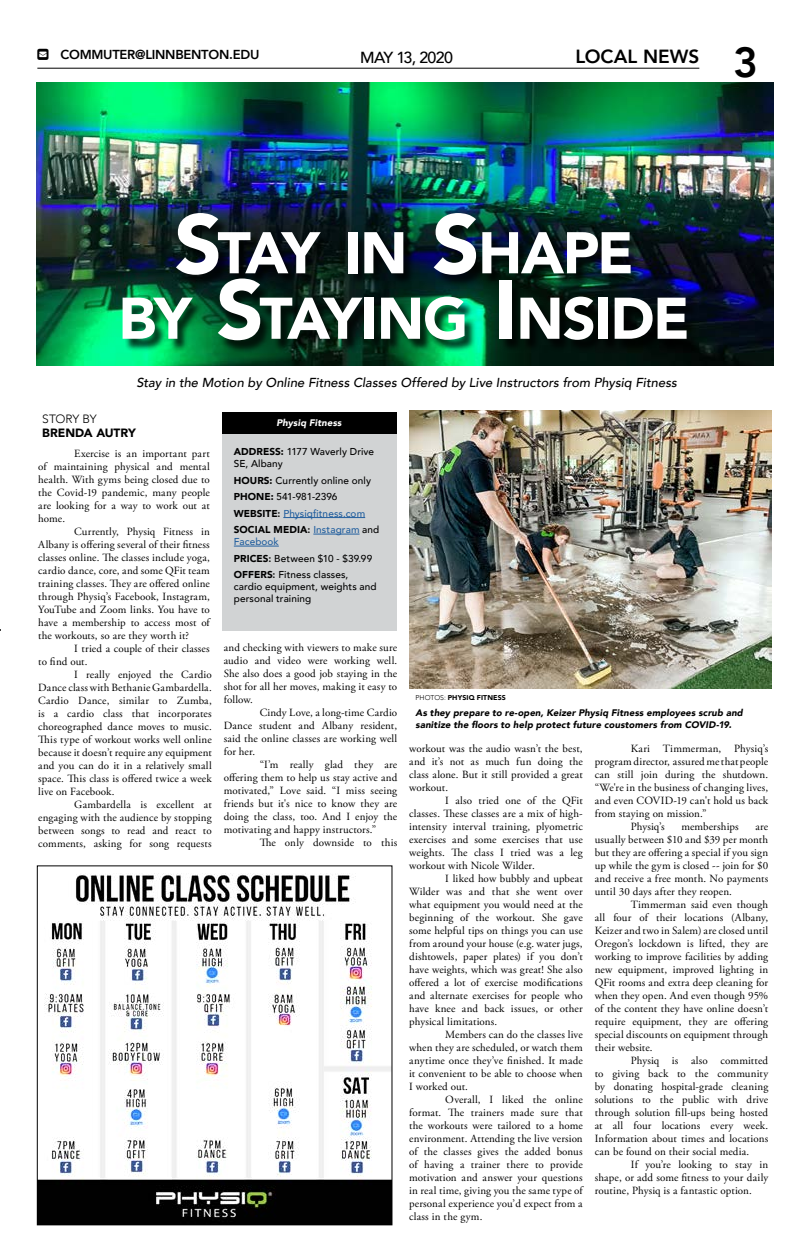
<style>
.page{position:relative;width:810px;height:1260px;background:#fff}
.page>*{position:absolute;margin:0;border:0;box-sizing:border-box;transform-origin:0 0}
.t1{font:900 58.1px/65.5px "Avenir";letter-spacing:-.025em;color:#fff;text-align:center}
.t2{font:800 42px "Avenir";color:#000}
.t3{font:800 19px "Avenir";color:#000}
.t4{font:500 16px "Avenir";letter-spacing:-.045em;color:#000}
.t5{font:italic 500 13px "Avenir";color:#000}
.t6{font:800 13px "Avenir";letter-spacing:-.02em;color:#000}
.t7{font:900 12px "Avenir";letter-spacing:-.005em;color:#000}
.t8{font:300 12px "Avenir";letter-spacing:-.01em;color:#000}
.t9{font:11px/13px "Adobe Garamond Pro";letter-spacing:.01em;color:#000;text-align:justify}
.t10{font:500 10px/16.5px "Avenir";letter-spacing:.01em;color:#000}
.t11{font:italic 900 9.5px/11.5px "Avenir";letter-spacing:.015em;color:#000}
.t12{font:italic 900 9.5px "Avenir";letter-spacing:.01em;color:#fff}
.t13{font:900 7px "Avenir";letter-spacing:.015em;color:#000}
.s1{font-size:83px}
.s2{font-weight:900}
.s3{font-weight:800}
.s4{color:#215e9e}
.s5{font-weight:300}
</style>
<div class="page">
<hr style="left:37px;top:68px;width:662px;height:1px;background:#000">
<img style="left:36px;top:82px;width:738px;height:283px">
<div style="left:125px;top:215px;width:574px;height:138px;background:#000;opacity:.75"></div>
<div style="left:222px;top:433px;width:174px;height:198px;background:#d1d3d4"></div>
<hr style="left:283px;top:517px;width:82px;height:1px;background:#215e9e">
<hr style="left:313px;top:534px;width:47px;height:1px;background:#215e9e">
<hr style="left:234px;top:546px;width:45px;height:1px;background:#215e9e">
<div style="left:222px;top:412px;width:174px;height:21px;background:#000"></div>
<img style="left:39px;top:873px;width:351px;height:350px">
<div style="left:37px;top:865px;width:355px;height:360px;border:1px solid #000"></div>
<img style="left:409px;top:411px;width:363px;height:277px">
<p class="t6" style="left:61px;top:45px;width:200px">COMMUTER@LINNBENTON.EDU</p>
<h2 class="t2" style="left:733px;top:30px;width:26px">3</h2>
<h3 class="t4" style="left:360px;top:44px;width:94px">MAY 13, 2020</h3>
<h3 class="t3" style="left:575px;top:42px;width:125px">LOCAL NEWS</h3>
<h1 class="t1" style="left:118px;top:219px;width:573px"><span class="s1">S</span>TAY IN <span class="s1">S</span>HAPE<br>BY <span class="s1">S</span>TAYING <span class="s1">I</span>NSIDE</h1>
<p class="t5" style="left:136px;top:375px;width:542px">Stay in the Motion by Online Fitness Classes Offered by Live Instructors from Physiq Fitness</p>
<p class="t8" style="left:42px;top:412px;width:56px">STORY BY</p>
<p class="t7" style="left:42px;top:422px;width:95px">BRENDA AUTRY</p>
<p class="t9" style="left:38px;top:447px;width:173px;text-indent:36px">Exercise is an important part of maintaining physical and mental health. With gyms being closed due to the Covid-19 pandemic, many people are looking for a way to work out at home.</p>
<p class="t9" style="left:38px;top:525px;width:173px;text-indent:36px">Currently, Physiq Fitness in Albany is offering several of their fitness classes online. The classes include yoga, cardio dance, core, and some QFit team training classes. They are offered online through Physiq’s Facebook, Instagram, YouTube and Zoom links. You have to have a membership to access most of the workouts, so are they worth it?</p>
<p class="t9" style="left:38px;top:642px;width:173px;text-indent:36px">I tried a couple of their classes to find out.</p>
<p class="t9" style="left:38px;top:668px;width:175px;text-indent:36px">I really enjoyed the Cardio Dance class with Bethanie Gambardella.<br>Cardio Dance, similar to Zumba, is a cardio class that incorporates choreographed dance moves to music.<br>This type of workout works well online because it doesn’t require any equipment and you can do it in a relatively small space. This class is offered twice a week live on Facebook.</p>
<p class="t9" style="left:38px;top:798px;width:175px;text-indent:36px">Gambardella is excellent at engaging with the audience by stopping between songs to read and react to comments, asking for song requests</p>
<p class="t12" style="left:277px;top:415px;width:67px">Physiq Fitness</p>
<p class="t10" style="left:234px;top:445px;width:142px;line-height:12px"><span class="s2">ADDRESS:</span> 1177 Waverly Drive<br>SE, Albany</p>
<p class="t10" style="left:234px;top:472px;width:147px"><span class="s2">HOURS:</span> Currently online only<br><span class="s2">PHONE:</span> 541-981-2396<br><span class="s2">WEBSITE</span><span class="s3">:</span> <span class="s4">Physiqfitness.com<br></span><span class="s2">SOCIAL MEDIA</span><span class="s3">:</span> <span class="s4">Instagram</span> and</p>
<p class="t10" style="left:234px;top:533px;width:140px"><span class="s4">Facebook<br></span><span class="s2">PRICES</span><span class="s3">:</span> Between $10 - $39.99<br><span class="s2">OFFERS</span><span class="s3">:</span> Fitness classes,</p>
<p class="t10" style="left:234px;top:580px;width:144px;line-height:12px">cardio equipment, weights and personal training</p>
<p class="t9" style="left:224px;top:641px;width:175px">and checking with viewers to make sure audio and video were working well.<br>She also does a good job staying in the shot for all her moves, making it easy to follow.</p>
<p class="t9" style="left:224px;top:706px;width:175px;text-indent:36px">Cindy Love, a long-time Cardio Dance student and Albany resident, said the online classes are working well for her.</p>
<p class="t9" style="left:224px;top:758px;width:175px;text-indent:36px">“I’m really glad they are offering them to help us stay active and motivated,” Love said. “I miss seeing friends but it's nice to know they are doing the class, too. And I enjoy the motivating and happy instructors.”</p>
<p class="t9" style="left:260px;top:836px;width:139px">The only downside to this</p>
<p class="t13" style="left:415px;top:691px;width:92px"><span class="s5">PHOTOS:</span> PHYSIQ FITNESS</p>
<p class="t11" style="left:415px;top:707px;width:329px">As they prepare to re-open, Keizer Physiq Fitness employees scrub and sanitize the floors to help protect future coustomers from COVID-19.</p>
<p class="t9" style="left:409px;top:742px;width:175px">workout was the audio wasn’t the best, and it’s not as much fun doing the class alone. But it still provided a great workout.</p>
<p class="t9" style="left:409px;top:794px;width:175px;text-indent:36px">I also tried one of the QFit classes. These classes are a mix of high&shy;intensity interval training, plyometric exercises and some exercises that use weights. The class I tried was a leg workout with Nicole Wilder.</p>
<p class="t9" style="left:409px;top:872px;width:175px;text-indent:36px">I liked how bubbly and upbeat Wilder was and that she went over what equipment you would need at the beginning of the workout. She gave some helpful tips on things you can use from around your house (e.g. water jugs, dishtowels, paper plates) if you don’t have weights, which was great! She also offered a lot of exercise modifications and alternate exercises for people who have knee and back issues, or other physical limitations.</p>
<p class="t9" style="left:409px;top:1028px;width:175px;text-indent:36px">Members can do the classes live when they are scheduled, or watch them anytime once they’ve finished. It made it convenient to be able to choose when I worked out.</p>
<p class="t9" style="left:409px;top:1093px;width:175px;text-indent:36px">Overall, I liked the online format. The trainers made sure that the workouts were tailored to a home environment. Attending the live version of the classes gives the added bonus of having a trainer there to provide motivation and answer your questions in real time, giving you the same type of personal experience you’d expect from a class in the gym.</p>
<p class="t9" style="left:631px;top:742px;width:139px">Kari Timmerman, Physiq’s</p>
<p class="t9" style="left:595px;top:755px;width:175px">program director, assured me that people</p>
<p class="t9" style="left:595px;top:768px;width:175px">can still join during the shutdown.</p>
<p class="t9" style="left:595px;top:781px;width:175px">“We're in the business of changing lives,</p>
<p class="t9" style="left:595px;top:794px;width:175px">and even COVID-19 can't hold us back</p>
<p class="t9" style="left:595px;top:807px;width:113px">from staying on mission.”</p>
<p class="t9" style="left:631px;top:820px;width:35px">Physiq’s</p>
<p class="t9" style="left:681px;top:820px;width:59px">memberships</p>
<p class="t9" style="left:595px;top:820px;width:175px;text-indent:161px">are usually between $10 and $39 per month but they are offering a special if you sign up while the gym is closed -- join for $0 and receive a free month. No payments until 30 days after they reopen.</p>
<p class="t9" style="left:595px;top:898px;width:175px;text-indent:36px">Timmerman said even though all four of their locations (Albany, Keizer and two in Salem) are closed until Oregon’s lockdown is lifted, they are working to improve facilities by adding new equipment, improved lighting in QFit rooms and extra deep cleaning for when they open. And even though 95% of the content they have online doesn’t require equipment, they are offering special discounts on equipment through their website.</p>
<p class="t9" style="left:595px;top:1054px;width:175px;text-indent:36px">Physiq is also committed to giving back to the community by donating hospital-grade cleaning solutions to the public with drive through solution fill-ups being hosted at all four locations every week.<br>Information about times and locations can be found on their social media.</p>
<p class="t9" style="left:595px;top:1158px;width:175px;text-indent:36px">If you’re looking to stay in shape, or add some fitness to your daily routine, Physiq is a fantastic option.</p>
</div>
